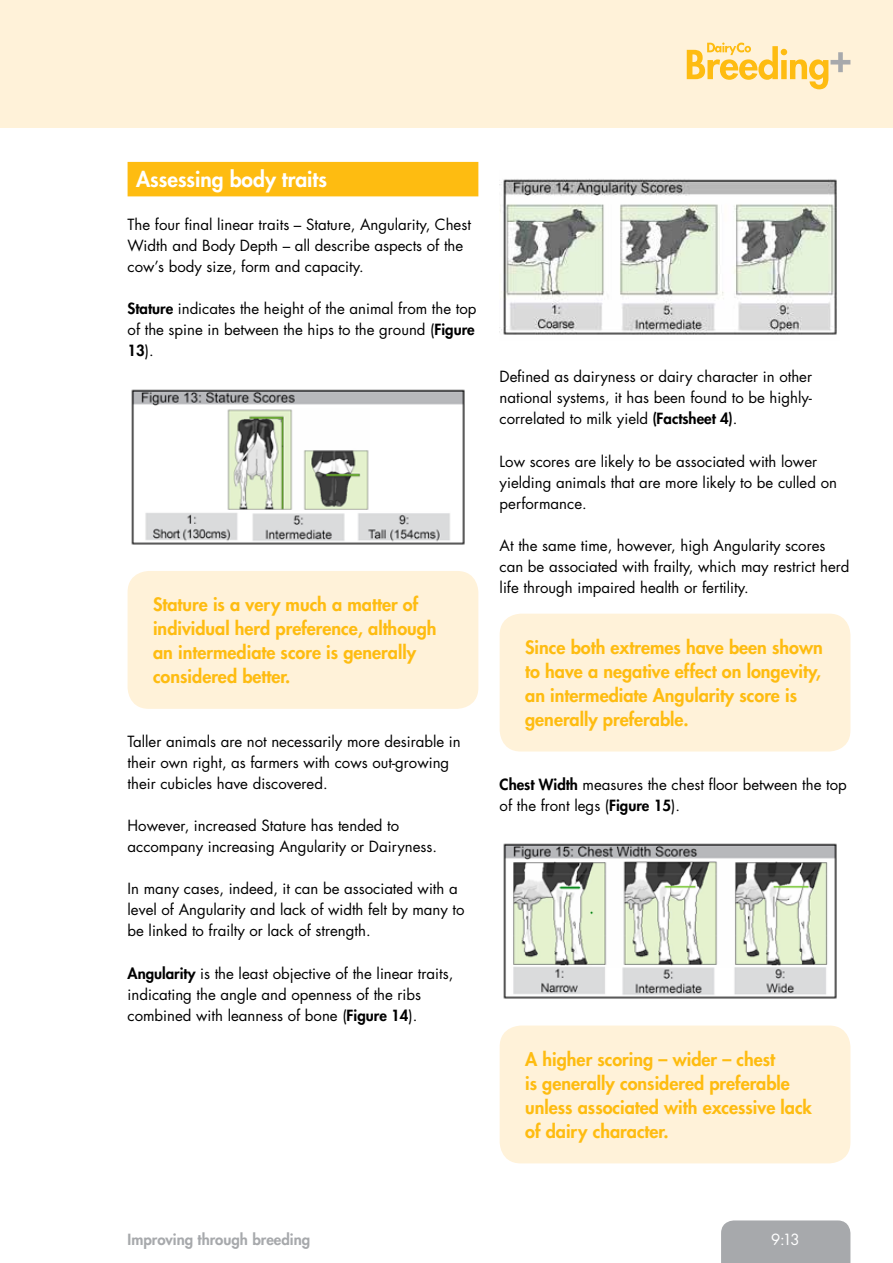
<style>
.page{position:relative;width:893px;height:1263px;background:#fff}
.page>*{position:absolute;margin:0;border:0;box-sizing:border-box;transform-origin:0 0}
.t1{font:800 21px "Futura Std";color:#fff}
.t2{font:800 18px/24px "Futura Std";color:#febc11}
.t3{font:15px/21px "Futura Std";color:#000}
.t4{font:800 15px "Futura Std";color:#a7a9ac}
.t5{font:15px "Futura Std";color:#fff}
.s1{font-weight:800}
</style>
<div class="page">
<div style="left:0;top:0;width:893px;height:128px;background:#fff2d9"></div>
<div style="left:721px;top:1220px;width:129px;height:43px;background:#a7a9ac"></div>
<svg style="left:687px;top:43px;width:163px;height:46px"></svg>
<div style="left:128px;top:162px;width:350px;height:34px;background:#febc11"></div>
<img style="left:131px;top:389px;width:334px;height:156px">
<div style="left:128px;top:571px;width:350px;height:138px;background:#fff2d9;border-radius:21px"></div>
<img style="left:500px;top:179px;width:337px;height:156px">
<div style="left:500px;top:614px;width:350px;height:137px;background:#fff2d9;border-radius:21px"></div>
<img style="left:503px;top:843px;width:334px;height:156px">
<div style="left:500px;top:1025px;width:350px;height:138px;background:#fff2d9;border-radius:21px"></div>
<h1 class="t1" style="left:136px;top:166px;width:192px">Assessing body traits</h1>
<p class="t3" style="left:128px;top:214px;width:345px">The four final linear traits – Stature, Angularity, Chest<br>Width and Body Depth – all describe aspects of the cow’s body size, form and capacity.</p>
<p class="t3" style="left:128px;top:298px;width:350px"><span class="s1">Stature</span> indicates the height of the animal from the top of the spine in between the hips to the ground (<span class="s1">Figure<br>13</span>).</p>
<p class="t2" style="left:153px;top:593px;width:285px">Stature is a very much a matter of individual herd preference, although an intermediate score is generally considered better.</p>
<p class="t3" style="left:128px;top:731px;width:335px">Taller animals are not necessarily more desirable in their own right, as farmers with cows out-growing their cubicles have discovered.</p>
<p class="t3" style="left:128px;top:815px;width:311px">However, increased Stature has tended to accompany increasing Angularity or Dairyness.</p>
<p class="t3" style="left:128px;top:878px;width:339px">In many cases, indeed, it can be associated with a level of Angularity and lack of width felt by many to be linked to frailty or lack of strength.</p>
<p class="t3" style="left:128px;top:963px;width:327px"><span class="s1">Angularity</span> is the least objective of the linear traits, indicating the angle and openness of the ribs combined with leanness of bone (<span class="s1">Figure 14</span>).</p>
<p class="t3" style="left:500px;top:367px;width:314px;text-align:justify">Defined as dairyness or dairy character in other national systems, it has been found to be highly&shy;correlated to milk yield <span class="s1">(Factsheet 4)</span>.</p>
<p class="t3" style="left:500px;top:451px;width:339px">Low scores are likely to be associated with lower yielding animals that are more likely to be culled on performance.</p>
<p class="t3" style="left:500px;top:535px;width:351px">At the same time, however, high Angularity scores can be associated with frailty, which may restrict herd life through impaired health or fertility.</p>
<p class="t2" style="left:525px;top:635px;width:299px">Since both extremes have been shown to have a negative effect on longevity, an intermediate Angularity score is generally preferable.</p>
<p class="t3" style="left:500px;top:774px;width:349px"><span class="s1">Chest Width</span> measures the chest floor between the top of the front legs (<span class="s1">Figure 15</span>).</p>
<p class="t2" style="left:525px;top:1047px;width:288px">A higher scoring – wider – chest<br>is generally considered preferable unless associated with excessive lack of dairy character.</p>
<p class="t4" style="left:128px;top:1229px;width:184px">Improving through breeding</p>
<p class="t5" style="left:771px;top:1229px;width:30px">9:13</p>
</div>
